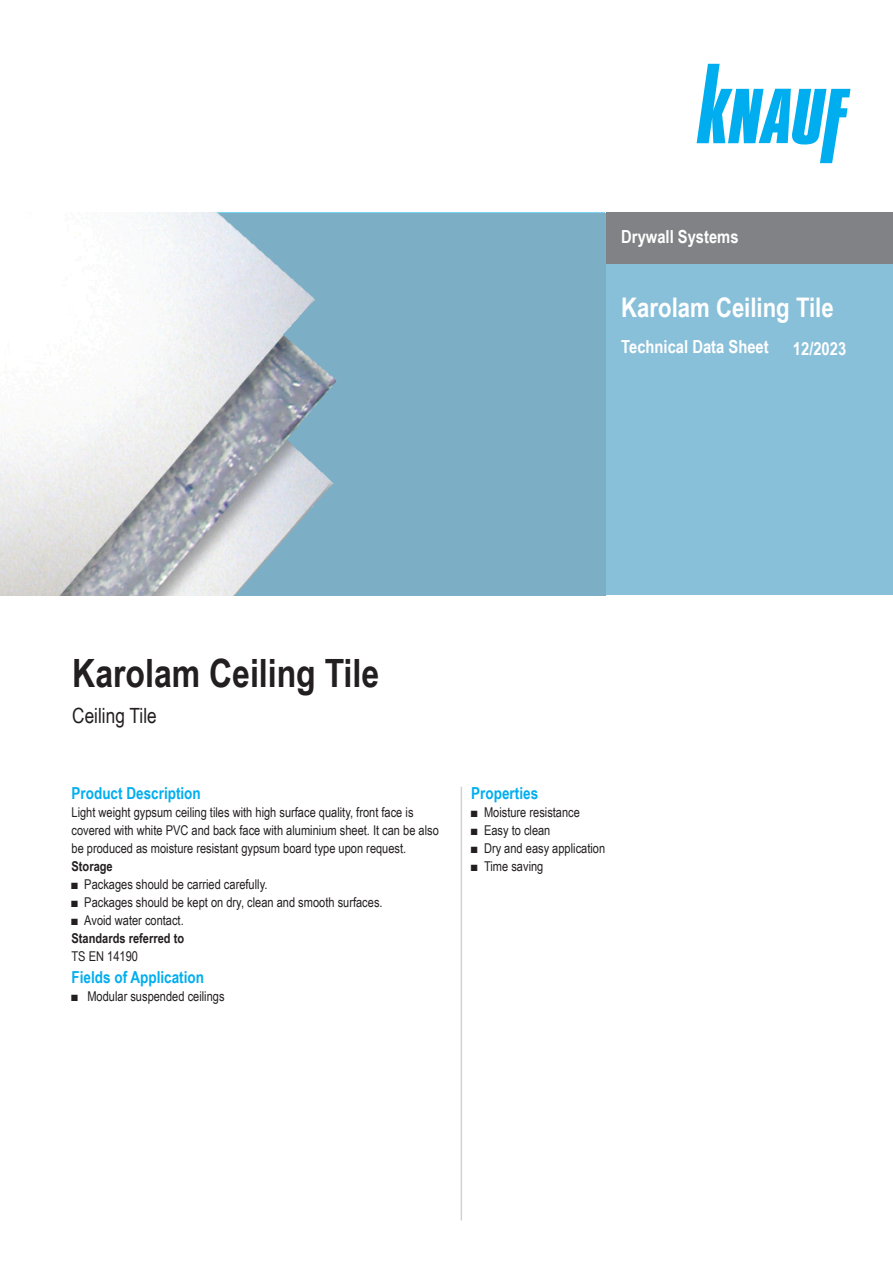
<style>
.page{position:relative;width:893px;height:1263px;background:#fff}
.page>*{position:absolute;margin:0;border:0;box-sizing:border-box;transform-origin:0 0}
.Titel_1te_Zeile_TB{font:700 39px "Arial Narrow";color:#231f20}
.Dokumentbezeichnung{font:700 27px "Arial Narrow";color:#fff}
.Titel_1te_Zeile_TB-2{font:21px "Arial Narrow";color:#231f20}
.Dokumentbezeichnung-2{font:700 18px "Arial Narrow";color:#fff}
.Sparte_TB{font:700 18px "Arial Narrow";color:#fff}
.Text_TB{font:700 16.5px "Arial Narrow";color:#00aeef}
.Ue4_Beschreibung_10{font:700 16.5px "Arial Narrow";color:#00aeef}
.Aufz_Eigenschaften_1{font:700 16.5px "Arial Narrow";color:#00aeef}
.Text_TB-2{font:13.5px/18px "Arial Narrow";color:#231f20}
.Text_TB-3{font:700 13.5px "Arial Narrow";color:#231f20}
.Aufz_Eigenschaften_1-2{font:700 13.5px "Arial Narrow";color:#231f20}
</style>
<div class="page">
<div style="left:606px;top:213px;width:287px;height:382px;background:#89c0d9"></div>
<div style="left:606px;top:213px;width:287px;height:51px;background:#808285"></div>
<svg style="left:697px;top:64px;width:153px;height:99px"></svg>
<div style="left:0;top:213px;width:606px;height:382px;background:#7caec6"></div>
<img style="left:0;top:213px;width:337px;height:382px">
<hr style="left:461px;top:787px;width:1px;height:433px;background:#d1d2d4">
<p class="Sparte_TB" style="left:621px;top:223px;width:119px">Drywall Systems</p>
<p class="Dokumentbezeichnung" style="left:621px;top:287px;width:214px">Karolam Ceiling Tile</p>
<p class="Dokumentbezeichnung-2" style="left:621px;top:333px;width:149px">Technical Data Sheet</p>
<p class="Dokumentbezeichnung-2" style="left:793px;top:334px;width:55px">12/2023</p>
<p class="Titel_1te_Zeile_TB" style="left:72px;top:644px;width:308px">Karolam Ceiling Tile</p>
<p class="Titel_1te_Zeile_TB-2" style="left:72px;top:700px;width:86px">Ceiling Tile</p>
<p class="Ue4_Beschreibung_10" style="left:72px;top:780px;width:131px">Product Description</p>
<p class="Text_TB-2" style="left:72px;top:802px;width:369px">Light weight gypsum ceiling tiles with high surface quality, front face is covered with white PVC and back face with aluminium sheet. It can be also be produced as moisture resistant gypsum board type upon request.</p>
<p class="Aufz_Eigenschaften_1-2" style="left:72px;top:855px;width:43px">Storage</p>
<p class="Text_TB-2" style="left:72px;top:874px;width:197px">■ Packages should be carried carefully.</p>
<p class="Text_TB-2" style="left:72px;top:892px;width:313px">■ Packages should be kept on dry, clean and smooth surfaces.</p>
<p class="Text_TB-2" style="left:72px;top:910px;width:114px">■ Avoid water contact.</p>
<p class="Text_TB-3" style="left:72px;top:927px;width:114px">Standards referred to</p>
<p class="Text_TB-2" style="left:72px;top:946px;width:68px">TS EN 14190</p>
<p class="Text_TB" style="left:72px;top:964px;width:134px">Fields of Application</p>
<p class="Text_TB-2" style="left:72px;top:986px;width:155px">■ Modular suspended ceilings</p>
<p class="Aufz_Eigenschaften_1" style="left:471px;top:780px;width:68px">Properties</p>
<p class="Text_TB-2" style="left:471px;top:802px;width:110px">■ Moisture resistance</p>
<p class="Text_TB-2" style="left:471px;top:820px;width:81px">■ Easy to clean</p>
<p class="Text_TB-2" style="left:471px;top:838px;width:135px">■ Dry and easy application</p>
<p class="Text_TB-2" style="left:471px;top:856px;width:74px">■ Time saving</p>
</div>
